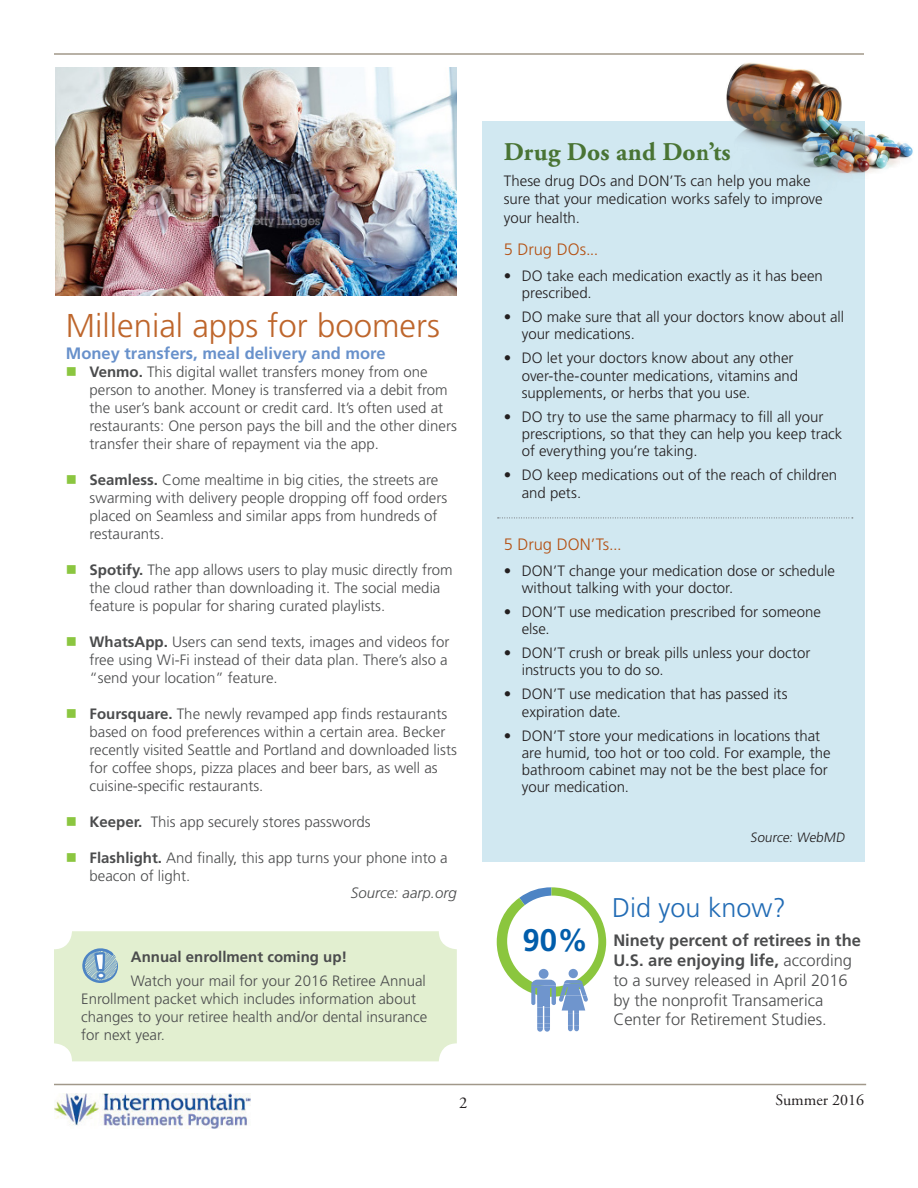
<style>
.page{position:relative;width:918px;height:1188px;background:#fff}
.page>*{position:absolute;margin:0;border:0;box-sizing:border-box;transform-origin:0 0}
.Main_text{font:300 33px "Frutiger LT Std";color:#be662c}
.t1{font:700 31.2px "Frutiger LT Std";color:#015dab}
.Main_text-2{font:300 27px "Frutiger LT Std";color:#226cb5}
.t2{font:700 25.5px "Adobe Garamond Pro";letter-spacing:.01em;color:#497434}
.Main_text-3{font:300 16.5px/19.8px "Frutiger LT Std";color:#4b4c4d}
.Main_text-4{font:700 16.5px "Frutiger LT Std";color:#6891cb}
.t3{font:300 16.5px "Frutiger LT Std";letter-spacing:-.005em;color:#b45012}
.t4{font:16.5px "Adobe Garamond Pro";color:#231f20}
.t5{font:16.05px "Adobe Garamond Pro";color:#231f20}
.Main_text-5{font:300 15px/18px "Frutiger LT Std";color:#4b4c4d}
.t6{font:300 15px/17.2px "Frutiger LT Std";color:#231f20}
.Main_text-6{font:italic 300 15px "Frutiger LT Std";color:#4b4c4d}
.t7{font:300 13.5px "Frutiger LT Std";color:#231f20}
.s1{color:#8bc640}
.s2{font-weight:700}
</style>
<div class="page">
<img style="left:55px;top:68px;width:402px;height:228px">
<div style="left:54px;top:931px;width:403px;height:130px;background:#e2efd0;border-radius:18px"></div>
<svg style="left:82px;top:948px;width:36px;height:35px"></svg>
<hr style="left:54px;top:53px;width:810px;height:2px;background:#a1988a">
<hr style="left:54px;top:1084px;width:812px;height:1px;background:#a1988a">
<img style="left:54px;top:1094px;width:196px;height:35px">
<div style="left:482px;top:121px;width:383px;height:741px;background:#d1e8f1"></div>
<img style="left:706px;top:53px;width:207px;height:121px">
<svg style="left:498px;top:518px;width:355px;height:1px"></svg>
<svg style="left:497px;top:887px;width:109px;height:145px"></svg>
<p class="Main_text" style="left:66px;top:306px;width:376px">Millenial apps for boomers</p>
<p class="Main_text-4" style="left:66px;top:344px;width:321px">Money transfers, meal delivery and more</p>
<p class="Main_text-5" style="left:90px;top:363px;width:369px;text-indent:-24px"><span class="s1">■</span> <span class="s2">Venmo.</span> This digital wallet transfers money from one person to another. Money is transferred via a debit from the user’s bank account or credit card. It’s often used at restaurants: One person pays the bill and the other diners transfer their share of repayment via the app.</p>
<p class="Main_text-5" style="left:90px;top:471px;width:359px;text-indent:-24px"><span class="s1">■</span> <span class="s2">Seamless.</span> Come mealtime in big cities, the streets are swarming with delivery people dropping off food orders placed on Seamless and similar apps from hundreds of restaurants.</p>
<p class="Main_text-5" style="left:90px;top:561px;width:365px;text-indent:-24px"><span class="s1">■</span> <span class="s2">Spotify.</span> The app allows users to play music directly from the cloud rather than downloading it. The social media feature is popular for sharing curated playlists.</p>
<p class="Main_text-5" style="left:90px;top:633px;width:362px;text-indent:-24px"><span class="s1">■</span> <span class="s2">WhatsApp.</span> Users can send texts, images and videos for free using Wi-Fi instead of their data plan. There’s also a “send your location” feature.</p>
<p class="Main_text-5" style="left:90px;top:705px;width:369px;text-indent:-24px"><span class="s1">■</span> <span class="s2">Foursquare.</span> The newly revamped app finds restaurants based on food preferences within a certain area. Becker recently visited Seattle and Portland and downloaded lists for coffee shops, pizza places and beer bars, as well as cuisine-specific restaurants.</p>
<p class="Main_text-5" style="left:66px;top:813px;width:306px"><span class="s1">■</span> <span class="s2">Keeper.</span> This app securely stores passwords</p>
<p class="Main_text-5" style="left:90px;top:849px;width:360px;text-indent:-24px"><span class="s1">■</span> <span class="s2">Flashlight.</span> And finally, this app turns your phone into a beacon of light.</p>
<p class="Main_text-6" style="left:351px;top:884px;width:107px">Source: aarp.org</p>
<p class="Main_text-5" style="left:131px;top:945px;width:297px;line-height:24px"><span class="s2">Annual enrollment coming up!<br></span>Watch your mail for your 2016 Retiree Annual</p>
<p class="Main_text-5" style="left:81px;top:990px;width:348px">Enrollment packet which includes information about changes to your retiree health and/or dental insurance for next year.</p>
<p class="t2" style="left:504px;top:137px;width:228px">Drug Dos and Don’ts</p>
<p class="t6" style="left:504px;top:171px;width:320px;line-height:18.8px">These drug DOs and DON’Ts can help you make sure that your medication works safely to improve your health.</p>
<p class="t3" style="left:504px;top:240px;width:96px">5 Drug DOs...</p>
<p class="t6" style="left:522px;top:267px;width:303px;text-indent:-18px">• DO take each medication exactly as it has been prescribed.</p>
<p class="t6" style="left:522px;top:309px;width:324px;text-indent:-18px">• DO make sure that all your doctors know about all your medications.</p>
<p class="t6" style="left:522px;top:350px;width:278px;text-indent:-18px">• DO let your doctors know about any other over-the-counter medications, vitamins and supplements, or herbs that you use.</p>
<p class="t6" style="left:522px;top:408px;width:322px;text-indent:-18px">• DO try to use the same pharmacy to fill all your prescriptions, so that they can help you keep track of everything you’re taking.</p>
<p class="t6" style="left:522px;top:467px;width:317px;text-indent:-18px">• DO keep medications out of the reach of children and pets.</p>
<p class="t3" style="left:504px;top:535px;width:119px">5 Drug DON’Ts...</p>
<p class="t6" style="left:522px;top:562px;width:315px;text-indent:-18px">• DON’T change your medication dose or schedule without talking with your doctor.</p>
<p class="t6" style="left:522px;top:603px;width:301px;text-indent:-18px">• DON’T use medication prescribed for someone else.</p>
<p class="t6" style="left:522px;top:645px;width:290px;text-indent:-18px">• DON’T crush or break pills unless your doctor instructs you to do so.</p>
<p class="t6" style="left:522px;top:686px;width:267px;text-indent:-18px">• DON’T use medication that has passed its expiration date.</p>
<p class="t6" style="left:522px;top:727px;width:310px;text-indent:-18px">• DON’T store your medications in locations that are humid, too hot or too cold. For example, the bathroom cabinet may not be the best place for your medication.</p>
<p class="t7" style="left:750px;top:829px;width:98px">Source: WebMD</p>
<p class="t1" style="left:522px;top:922px;width:67px">90%</p>
<p class="Main_text-2" style="left:612px;top:892px;width:176px">Did you know?</p>
<p class="Main_text-3" style="left:613px;top:931px;width:249px"><span class="s2">Ninety percent of retirees in the<br>U.S. are enjoying life,</span> according to a survey released in April 2016 by the nonprofit Transamerica<br>Center for Retirement Studies.</p>
<p class="t4" style="left:459px;top:1093px;width:10px">2</p>
<p class="t5" style="left:776px;top:1090px;width:90px">Summer 2016</p>
</div>
